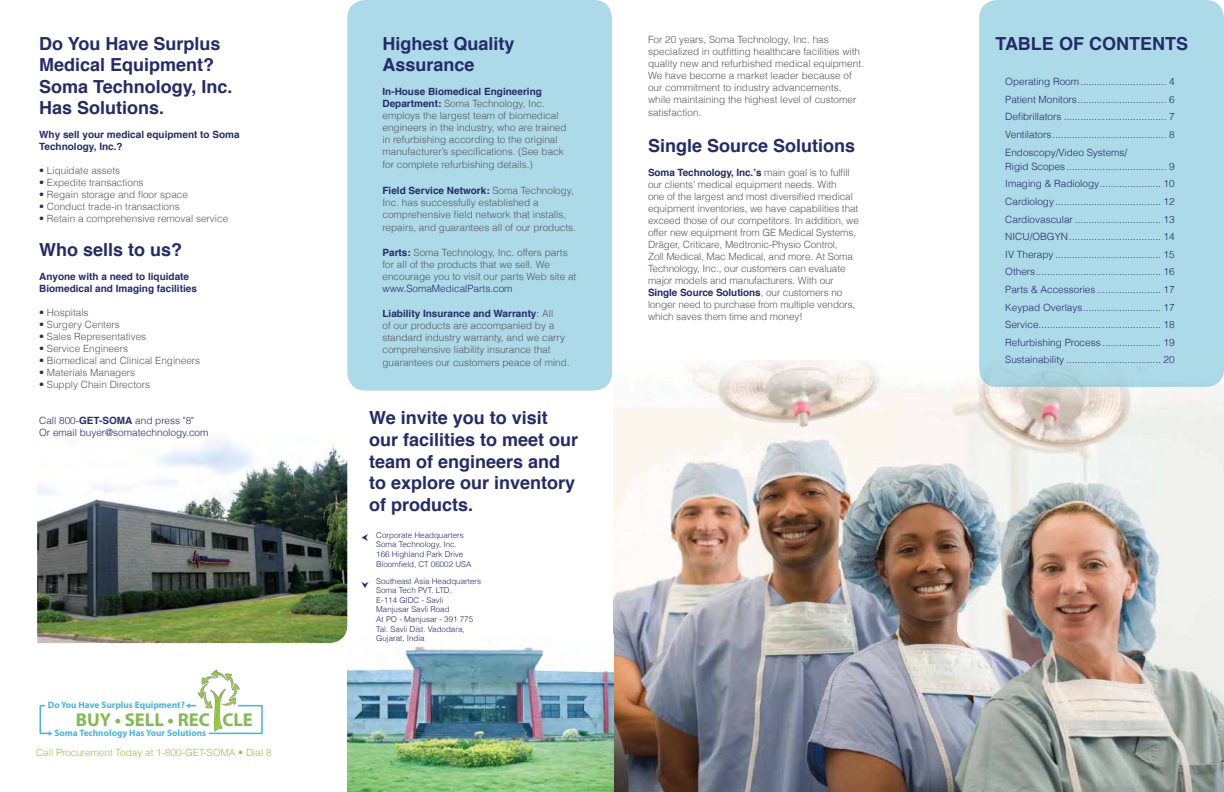
<style>
.page{position:relative;width:1224px;height:792px;background:#fff}
.page>*{position:absolute;margin:0;border:0;box-sizing:border-box;transform-origin:0 0}
.t1{font:700 18.6px "Myriad Pro";color:#83ba51}
.t2{font:700 18px/21.6px "Helvetica";color:#242b68}
.t3{font:300 10px/12px "Helvetica";color:#58595b}
.t4{font:300 10px/17.6px "Helvetica";color:#242b68;text-align:justify}
.t5{font:700 10px/12px "Helvetica";color:#242b68}
.t6{font:300 10px "Helvetica";color:#93c741}
.t7{font:700 9.3px "Myriad Pro";color:#46b5e1}
.t8{font:300 8px/9.6px "Helvetica";color:#242b68}
.s1{color:#242b68}
.s2{font-weight:700}
.s3{font-weight:700;color:#242b68}
</style>
<div class="page">
<img style="left:613px;top:360px;width:611px;height:432px">
<div style="left:979px;top:0;width:245px;height:387px;background:#addae8;border-radius:18px"></div>
<div style="left:347px;top:0;width:265px;height:391px;background:#addae8;border-radius:18px"></div>
<img style="left:347px;top:646px;width:266px;height:146px">
<img style="left:37px;top:440px;width:310px;height:203px">
<div style="left:40px;top:705px;width:223px;height:29px;border:2px solid #46b5e1"></div>
<div style="left:50px;top:730px;width:159px;height:8px;background:#fff"></div>
<div style="left:46px;top:701px;width:144px;height:10px;background:#fff"></div>
<div style="left:196px;top:702px;width:41px;height:7px;background:#fff"></div>
<img style="left:198px;top:670px;width:47px;height:61px">
<svg style="left:49px;top:731px;width:4px;height:5px"></svg>
<svg style="left:186px;top:703px;width:4px;height:5px"></svg>
<h2 class="t2" style="left:39px;top:33px;width:195px">Do You Have Surplus<br>Medical Equipment?<br>Soma Technology, Inc.<br>Has Solutions.</h2>
<p class="t5" style="left:39px;top:129px;width:202px">Why sell your medical equipment to Soma<br>Technology, Inc.?</p>
<p class="t3" style="left:39px;top:165px;width:83px"><span class="s1">•</span> Liquidate assets</p>
<p class="t3" style="left:39px;top:177px;width:106px"><span class="s1">•</span> Expedite transactions</p>
<p class="t3" style="left:39px;top:189px;width:150px"><span class="s1">•</span> Regain storage and floor space</p>
<p class="t3" style="left:39px;top:201px;width:142px"><span class="s1">•</span> Conduct trade-in transactions</p>
<p class="t3" style="left:39px;top:213px;width:191px"><span class="s1">•</span> Retain a comprehensive removal service</p>
<h2 class="t2" style="left:39px;top:239px;width:145px">Who sells to us?</h2>
<p class="t5" style="left:39px;top:271px;width:159px">Anyone with a need to liquidate<br>Biomedical and Imaging facilities</p>
<p class="t3" style="left:39px;top:306px;width:51px"><span class="s1">•</span> Hospitals</p>
<p class="t3" style="left:39px;top:318px;width:82px"><span class="s1">•</span> Surgery Centers</p>
<p class="t3" style="left:39px;top:330px;width:109px"><span class="s1">•</span> Sales Representatives</p>
<p class="t3" style="left:39px;top:342px;width:90px"><span class="s1">•</span> Service Engineers</p>
<p class="t3" style="left:39px;top:354px;width:163px"><span class="s1">•</span> Biomedical and Clinical Engineers</p>
<p class="t3" style="left:39px;top:366px;width:98px"><span class="s1">•</span> Materials Managers</p>
<p class="t3" style="left:39px;top:378px;width:112px"><span class="s1">•</span> Supply Chain Directors</p>
<p class="t4" style="left:39px;top:414px;width:171px;line-height:12px">Call 800-<span class="s2">GET-SOMA</span> and press "8"<br>Or email buyer@somatechnology.com</p>
<p class="t7" style="left:48px;top:699px;width:138px">Do You Have Surplus Equipment?</p>
<p class="t6" style="left:36px;top:746px;width:237px">Call Procurement Today at 1-800-GET-SOMA • Dial 8</p>
<h1 class="t1" style="left:76px;top:708px;width:179px">BUY • SELL • REC CLE</h1>
<p class="t7" style="left:54px;top:727px;width:153px">Soma Technology Has Your Solutions</p>
<h2 class="t2" style="left:382px;top:33px;width:134px">Highest Quality<br>Assurance</h2>
<p class="t3" style="left:382px;top:85px;width:186px"><span class="s3">In-House Biomedical Engineering Department:</span> Soma Technology, Inc. employs the largest team of biomedical engineers in the industry, who are trained in refurbishing according to the original manufacturer’s specifications. (See back</p>
<p class="t3" style="left:382px;top:159px;width:152px">for complete refurbishing details.)</p>
<p class="t3" style="left:382px;top:184px;width:193px"><span class="s3">Field Service Network:</span> Soma Technology,<br>Inc. has successfully established a comprehensive field network that installs,</p>
<p class="t3" style="left:382px;top:221px;width:195px">repairs, and guarantees all of our products.</p>
<p class="t3" style="left:382px;top:246px;width:195px"><span class="s3">Parts:</span> Soma Technology, Inc. offers parts for all of the products that we sell. We encourage you to visit our parts Web site at</p>
<p class="t4" style="left:382px;top:279px;width:132px">www.SomaMedicalParts.com</p>
<p class="t3" style="left:382px;top:307px;width:184px"><span class="s3">Liability Insurance and Warranty</span><span class="s1">:</span> All<br>of our products are accompanied by a standard industry warranty, and we carry comprehensive liability insurance that</p>
<p class="t3" style="left:382px;top:357px;width:189px">guarantees our customers peace of mind.</p>
<h2 class="t2" style="left:369px;top:407px;width:211px">We invite you to visit our facilities to meet our team of engineers and to explore our inventory of products.</h2>
<p class="t8" style="left:376px;top:530px;width:97px">Corporate Headquarters<br>Soma Technology, Inc.<br>166 Highland Park Drive<br>Bloomfield, CT 06002 USA</p>
<p class="t8" style="left:376px;top:576px;width:107px">Southeast Asia Headquarters<br>Soma Tech PVT. LTD.<br>E-114 GIDC - Savli<br>Manjusar Savli Road<br>At PO - Manjusar - 391 775<br>Tal. Savli Dist. Vadodara,<br>Gujarat, India</p>
<p class="t3" style="left:648px;top:34px;width:217px">For 20 years, Soma Technology, Inc. has specialized in outfitting healthcare facilities with quality new and refurbished medical equipment.<br>We have become a market leader because of our commitment to industry advancements, while maintaining the highest level of customer</p>
<p class="t3" style="left:648px;top:107px;width:55px">satisfaction.</p>
<h2 class="t2" style="left:648px;top:135px;width:209px">Single Source Solutions</h2>
<p class="t3" style="left:648px;top:167px;width:212px"><span class="s3">Soma Technology, Inc.’s</span> main goal is to fulfill our clients’ medical equipment needs. With<br>one of the largest and most diversified medical equipment inventories, we have capabilities that exceed those of our competitors. In addition, we offer new equipment from GE Medical Systems, Dräger, Criticare, Medtronic-Physio Control,<br>Zoll Medical, Mac Medical, and more. At Soma Technology, Inc., our customers can evaluate major models and manufacturers. With our <span class="s3">Single Source Solutions</span>, our customers no longer need to purchase from multiple vendors, which saves them time and money!</p>
<h2 class="t2" style="left:995px;top:33px;width:194px">TABLE OF CONTENTS</h2>
<p class="t4" style="left:1005px;top:73px;width:171px">Operating Room............................... 4<br>Patient Monitors................................ 6<br>Defibrillators ..................................... 7<br>Ventilators......................................... 8<br>Endoscopy/Video Systems/</p>
<p class="t4" style="left:1005px;top:157px;width:171px">Rigid Scopes.................................... 9<br>Imaging &amp; Radiology...................... 10<br>Cardiology ...................................... 12<br>Cardiovascular ............................... 13<br>NICU/OBGYN................................. 14<br>IV Therapy ...................................... 15<br>Others............................................. 16<br>Parts &amp; Accessories ....................... 17<br>Keypad Overlays............................ 17<br>Service............................................ 18<br>Refurbishing Process ..................... 19<br>Sustainability .................................. 20</p>
</div>
